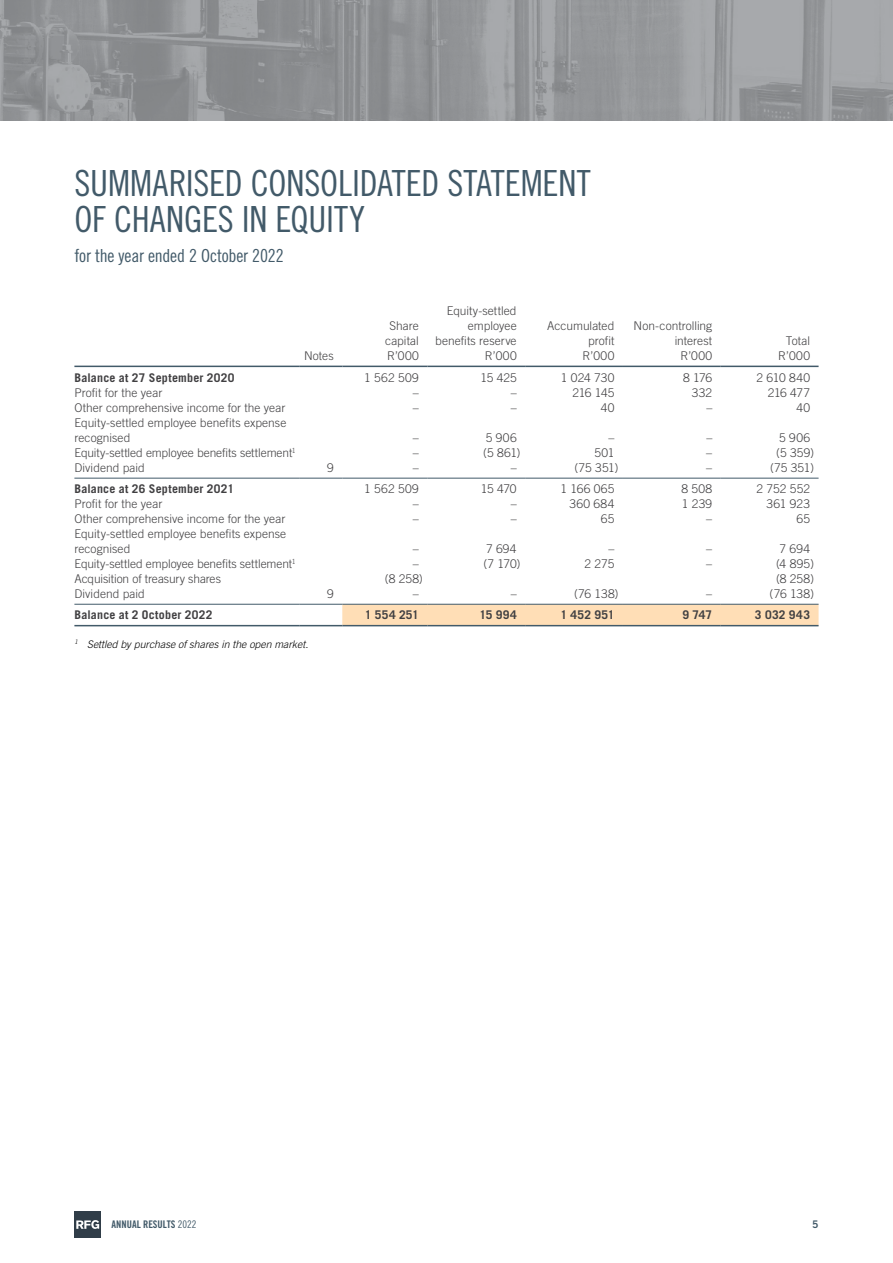
<style>
.page{position:relative;width:893px;height:1263px;background:#fff}
.page>*{position:absolute;margin:0;border:0;box-sizing:border-box;transform-origin:0 0}
.t1{font:36px/36px "Trade Gothic LT Std Cn 18";letter-spacing:-.005em;color:#425a69}
.t2{font:18px "Trade Gothic LT Std Cn 18";letter-spacing:-.01em;color:#425a69}
.t3{font:300 12px/14.4px "Trade Gothic LT Std";color:#414042}
.t4{font:700 12px "Trade Gothic LT Std";letter-spacing:.02em;color:#414042}
.t5{font:italic 300 10.5px "Trade Gothic LT Std";color:#000}
.t6{font:10.5px "Trade Gothic LT Std Bd Cn 20";color:#425a69}
.t7{font:10.5px "Trade Gothic LT Std Bd 2";color:#425a69}
.s1{font-family:"Trade Gothic LT Std Cn 18"}
</style>
<div class="page">
<img style="left:1px;top:0;width:892px;height:120px">
<hr style="left:0;top:0;width:1px;height:120px;background:#a7a9ac">
<div style="left:342px;top:605px;width:477px;height:20px;background:#ffdeb6"></div>
<hr style="left:74px;top:604px;width:226px;height:1px;background:#425a69">
<hr style="left:300px;top:604px;width:42px;height:1px;background:#425a69">
<hr style="left:74px;top:625px;width:226px;height:1px;background:#425a69">
<hr style="left:300px;top:625px;width:42px;height:1px;background:#425a69">
<hr style="left:342px;top:604px;width:85px;height:1px;background:#425a69">
<hr style="left:427px;top:604px;width:98px;height:1px;background:#425a69">
<hr style="left:525px;top:604px;width:98px;height:1px;background:#425a69">
<hr style="left:623px;top:604px;width:98px;height:1px;background:#425a69">
<hr style="left:721px;top:604px;width:98px;height:1px;background:#425a69">
<hr style="left:342px;top:625px;width:85px;height:1px;background:#425a69">
<hr style="left:427px;top:625px;width:98px;height:1px;background:#425a69">
<hr style="left:525px;top:625px;width:98px;height:1px;background:#425a69">
<hr style="left:623px;top:625px;width:98px;height:1px;background:#425a69">
<hr style="left:721px;top:625px;width:98px;height:1px;background:#425a69">
<hr style="left:74px;top:478px;width:226px;height:1px;background:#425a69">
<hr style="left:300px;top:478px;width:42px;height:1px;background:#425a69">
<hr style="left:342px;top:478px;width:85px;height:1px;background:#425a69">
<hr style="left:427px;top:478px;width:98px;height:1px;background:#425a69">
<hr style="left:525px;top:478px;width:98px;height:1px;background:#425a69">
<hr style="left:623px;top:478px;width:98px;height:1px;background:#425a69">
<hr style="left:721px;top:478px;width:98px;height:1px;background:#425a69">
<hr style="left:74px;top:366px;width:226px;height:1px;background:#425a69">
<hr style="left:300px;top:366px;width:42px;height:1px;background:#425a69">
<hr style="left:342px;top:366px;width:85px;height:1px;background:#425a69">
<hr style="left:427px;top:366px;width:98px;height:1px;background:#425a69">
<hr style="left:525px;top:366px;width:98px;height:1px;background:#425a69">
<hr style="left:623px;top:366px;width:98px;height:1px;background:#425a69">
<hr style="left:721px;top:366px;width:98px;height:1px;background:#425a69">
<svg style="left:74px;top:1211px;width:27px;height:27px"></svg>
<h1 class="t1" style="left:74px;top:165px;width:518px">SUMMARISED CONSOLIDATED STATEMENT<br>OF CHANGES IN EQUITY</h1>
<h2 class="t2" style="left:74px;top:245px;width:211px">for the year ended 2 October 2022</h2>
<p class="t3" style="left:447px;top:303px;width:71px">Equity-settled</p>
<p class="t3" style="left:390px;top:318px;width:31px">Share</p>
<p class="t3" style="left:468px;top:318px;width:50px">employee</p>
<p class="t3" style="left:547px;top:318px;width:69px">Accumulated</p>
<p class="t3" style="left:634px;top:318px;width:80px">Non-controlling</p>
<p class="t3" style="left:385px;top:333px;width:35px">capital</p>
<p class="t3" style="left:435px;top:333px;width:83px">benefits reserve</p>
<p class="t3" style="left:588px;top:333px;width:28px">profit</p>
<p class="t3" style="left:675px;top:333px;width:39px">interest</p>
<p class="t3" style="left:786px;top:333px;width:26px">Total</p>
<p class="t3" style="left:304px;top:348px;width:31px">Notes</p>
<p class="t3" style="left:387px;top:348px;width:33px">R’000</p>
<p class="t3" style="left:485px;top:348px;width:33px">R’000</p>
<p class="t3" style="left:583px;top:348px;width:33px">R’000</p>
<p class="t3" style="left:680px;top:348px;width:33px">R’000</p>
<p class="t3" style="left:778px;top:348px;width:33px">R’000</p>
<p class="t4" style="left:74px;top:370px;width:162px">Balance at 27 September 2020</p>
<p class="t3" style="left:364px;top:370px;width:56px">1 562 509</p>
<p class="t3" style="left:480px;top:370px;width:38px">15 425</p>
<p class="t3" style="left:561px;top:370px;width:55px">1 024 730</p>
<p class="t3" style="left:683px;top:370px;width:31px">8 176</p>
<p class="t3" style="left:756px;top:370px;width:55px">2 610 840</p>
<p class="t3" style="left:74px;top:385px;width:89px">Profit for the year</p>
<p class="t3" style="left:413px;top:385px;width:7px">–</p>
<p class="t3" style="left:511px;top:385px;width:7px">–</p>
<p class="t3" style="left:572px;top:385px;width:44px">216 145</p>
<p class="t3" style="left:692px;top:385px;width:22px">332</p>
<p class="t3" style="left:768px;top:385px;width:44px">216 477</p>
<p class="t3" style="left:74px;top:401px;width:212px">Other comprehensive income for the year</p>
<p class="t3" style="left:413px;top:401px;width:7px">–</p>
<p class="t3" style="left:511px;top:401px;width:7px">–</p>
<p class="t3" style="left:601px;top:401px;width:15px">40</p>
<p class="t3" style="left:706px;top:401px;width:7px">–</p>
<p class="t3" style="left:796px;top:401px;width:15px">40</p>
<p class="t3" style="left:74px;top:416px;width:213px">Equity-settled employee benefits expense recognised</p>
<p class="t3" style="left:413px;top:430px;width:7px">–</p>
<p class="t3" style="left:486px;top:430px;width:32px">5 906</p>
<p class="t3" style="left:608px;top:430px;width:7px">–</p>
<p class="t3" style="left:706px;top:430px;width:7px">–</p>
<p class="t3" style="left:779px;top:430px;width:32px">5 906</p>
<p class="t3" style="left:74px;top:445px;width:223px">Equity-settled employee benefits settlement<sup>1</sup></p>
<p class="t3" style="left:413px;top:445px;width:7px">–</p>
<p class="t3" style="left:483px;top:445px;width:39px">(5 861)</p>
<p class="t3" style="left:594px;top:445px;width:21px">501</p>
<p class="t3" style="left:706px;top:445px;width:7px">–</p>
<p class="t3" style="left:776px;top:445px;width:39px">(5 359)</p>
<p class="t3" style="left:74px;top:460px;width:72px">Dividend paid</p>
<p class="t3" style="left:327px;top:460px;width:8px">9</p>
<p class="t3" style="left:413px;top:460px;width:7px">–</p>
<p class="t3" style="left:511px;top:460px;width:7px">–</p>
<p class="t3" style="left:574px;top:460px;width:45px">(75 351)</p>
<p class="t3" style="left:706px;top:460px;width:7px">–</p>
<p class="t3" style="left:770px;top:460px;width:45px">(75 351)</p>
<p class="t4" style="left:74px;top:481px;width:161px">Balance at 26 September 2021</p>
<p class="t3" style="left:364px;top:482px;width:56px">1 562 509</p>
<p class="t3" style="left:481px;top:482px;width:37px">15 470</p>
<p class="t3" style="left:560px;top:482px;width:55px">1 166 065</p>
<p class="t3" style="left:681px;top:482px;width:32px">8 508</p>
<p class="t3" style="left:756px;top:482px;width:55px">2 752 552</p>
<p class="t3" style="left:74px;top:497px;width:89px">Profit for the year</p>
<p class="t3" style="left:413px;top:497px;width:7px">–</p>
<p class="t3" style="left:511px;top:497px;width:7px">–</p>
<p class="t3" style="left:569px;top:497px;width:47px">360 684</p>
<p class="t3" style="left:682px;top:497px;width:32px">1 239</p>
<p class="t3" style="left:766px;top:497px;width:45px">361 923</p>
<p class="t3" style="left:74px;top:512px;width:212px">Other comprehensive income for the year</p>
<p class="t3" style="left:413px;top:512px;width:7px">–</p>
<p class="t3" style="left:511px;top:512px;width:7px">–</p>
<p class="t3" style="left:601px;top:512px;width:15px">65</p>
<p class="t3" style="left:706px;top:512px;width:7px">–</p>
<p class="t3" style="left:796px;top:512px;width:15px">65</p>
<p class="t3" style="left:74px;top:527px;width:213px">Equity-settled employee benefits expense recognised</p>
<p class="t3" style="left:413px;top:541px;width:7px">–</p>
<p class="t3" style="left:486px;top:541px;width:32px">7 694</p>
<p class="t3" style="left:608px;top:541px;width:7px">–</p>
<p class="t3" style="left:706px;top:541px;width:7px">–</p>
<p class="t3" style="left:780px;top:541px;width:32px">7 694</p>
<p class="t3" style="left:74px;top:556px;width:223px">Equity-settled employee benefits settlement<sup>1</sup></p>
<p class="t3" style="left:413px;top:556px;width:7px">–</p>
<p class="t3" style="left:483px;top:556px;width:39px">(7 170)</p>
<p class="t3" style="left:585px;top:556px;width:31px">2 275</p>
<p class="t3" style="left:706px;top:556px;width:7px">–</p>
<p class="t3" style="left:776px;top:556px;width:40px">(4 895)</p>
<p class="t3" style="left:74px;top:571px;width:148px">Acquisition of treasury shares</p>
<p class="t3" style="left:385px;top:571px;width:39px">(8 258)</p>
<p class="t3" style="left:776px;top:571px;width:39px">(8 258)</p>
<p class="t3" style="left:74px;top:586px;width:72px">Dividend paid</p>
<p class="t3" style="left:327px;top:586px;width:8px">9</p>
<p class="t3" style="left:413px;top:586px;width:7px">–</p>
<p class="t3" style="left:511px;top:586px;width:7px">–</p>
<p class="t3" style="left:574px;top:586px;width:46px">(76 138)</p>
<p class="t3" style="left:706px;top:586px;width:7px">–</p>
<p class="t3" style="left:770px;top:586px;width:46px">(76 138)</p>
<p class="t4" style="left:74px;top:608px;width:140px">Balance at 2 October 2022</p>
<p class="t4" style="left:365px;top:608px;width:56px">1 554 251</p>
<p class="t4" style="left:480px;top:608px;width:39px">15 994</p>
<p class="t4" style="left:560px;top:608px;width:56px">1 452 951</p>
<p class="t4" style="left:682px;top:608px;width:31px">9 747</p>
<p class="t4" style="left:755px;top:608px;width:57px">3 032 943</p>
<p class="t5" style="left:74px;top:637px;width:235px"><sup>1</sup> Settled by purchase of shares in the open market.</p>
<p class="t6" style="left:112px;top:1218px;width:86px">ANNUAL RESULTS <span class="s1">2022</span></p>
<p class="t7" style="left:812px;top:1218px;width:8px">5</p>
</div>
